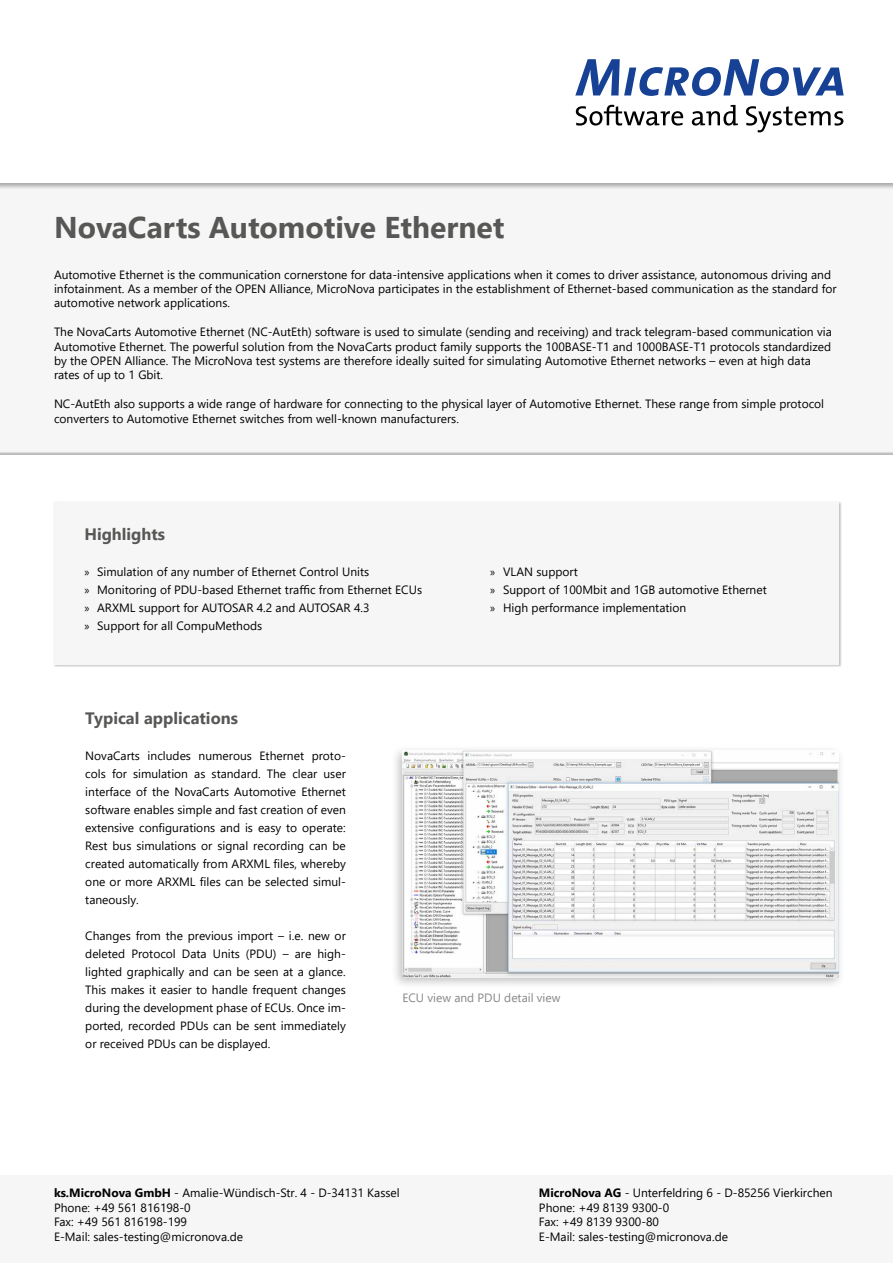
<style>
.page{position:relative;width:893px;height:1263px;background:#fff}
.page>*{position:absolute;margin:0;border:0;box-sizing:border-box;transform-origin:0 0}
.t1{font:700 30px "Segoe UI";color:#575756}
.t2{font:700 16.5px "Segoe UI";color:#575756}
.t3{font:12px/18px "Segoe UI";color:#000}
.t4{font:12px "Segoe UI";color:#878787}
.s1{font-family:"Myriad Pro"}
.s2{font-weight:700}
</style>
<div class="page">
<div style="left:53px;top:501px;width:789px;height:167px;background:#000;opacity:.25"></div>
<div style="left:54px;top:502px;width:784px;height:162px;background:#f6f6f6"></div>
<div style="left:0;top:1175px;width:893px;height:88px;background:#f6f6f6"></div>
<div style="left:0;top:0;width:893px;height:456px;background:#f6f6f6"></div>
<div style="left:0;top:0;width:893px;height:191px;background:#000;opacity:.33"></div>
<div style="left:0;top:0;width:893px;height:183px;background:#fff"></div>
<svg style="left:576px;top:105px;width:107px;height:21px"></svg>
<svg style="left:692px;top:105px;width:46px;height:21px"></svg>
<svg style="left:746px;top:106px;width:97px;height:26px"></svg>
<svg style="left:575px;top:59px;width:269px;height:37px"></svg>
<div style="left:390px;top:745px;width:455px;height:244px;background:#000;opacity:.25"></div>
<img style="left:402px;top:751px;width:437px;height:226px">
<h1 class="t1" style="left:54px;top:199px;width:452px">NovaCarts Automotive Ethernet</h1>
<p class="t3" style="left:54px;top:266px;width:784px;line-height:14.4px">Automotive Ethernet is the communication cornerstone for data-intensive applications when it comes to driver assistance, autonomous driving and infotainment. As a member of the OPEN Alliance, MicroNova participates in the establishment of Ethernet-based communication as the standard for automotive network applications.</p>
<p class="t3" style="left:54px;top:324px;width:779px;line-height:14.4px">The NovaCarts Automotive Ethernet (NC-AutEth) software is used to simulate (sending and receiving) and track telegram-based communication via Automotive Ethernet. The powerful solution from the NovaCarts product family supports the 100BASE-T1 and 1000BASE-T1 protocols standardized by the OPEN Alliance. The MicroNova test systems are therefore ideally suited for simulating Automotive Ethernet networks – even at high data rates of up to 1 Gbit.</p>
<p class="t3" style="left:54px;top:396px;width:772px;line-height:14.4px">NC-AutEth also supports a wide range of hardware for connecting to the physical layer of Automotive Ethernet. These range from simple protocol converters to Automotive Ethernet switches from well-known manufacturers.</p>
<h2 class="t2" style="left:84px;top:518px;width:82px">Highlights</h2>
<p class="t3" style="left:84px;top:561px;width:339px"><span class="s1">»</span> Simulation of any number of Ethernet Control Units<br><span class="s1">»</span> Monitoring of PDU-based Ethernet traffic from Ethernet ECUs <span class="s1">»</span> ARXML support for AUTOSAR 4.2 and AUTOSAR 4.3<br><span class="s1">»</span> Support for all CompuMethods</p>
<p class="t3" style="left:490px;top:561px;width:278px"><span class="s1">»</span> VLAN support<br><span class="s1">»</span> Support of 100Mbit and 1GB automotive Ethernet <span class="s1">»</span> High performance implementation</p>
<h2 class="t2" style="left:85px;top:702px;width:154px">Typical applications</h2>
<p class="t3" style="left:85px;top:746px;width:262px;text-align:justify">NovaCarts includes numerous Ethernet proto&shy;cols for simulation as standard. The clear user interface of the NovaCarts Automotive Ethernet software enables simple and fast creation of even extensive configurations and is easy to operate:<br>Rest bus simulations or signal recording can be created automatically from ARXML files, whereby one or more ARXML files can be selected simul&shy;taneously.</p>
<p class="t3" style="left:85px;top:926px;width:262px;text-align:justify">Changes from the previous import – i.e. new or deleted Protocol Data Units (PDU) – are high&shy;lighted graphically and can be seen at a glance.<br>This makes it easier to handle frequent changes during the development phase of ECUs. Once im&shy;ported, recorded PDUs can be sent immediately or received PDUs can be displayed.</p>
<p class="t4" style="left:402px;top:986px;width:160px">ECU view and PDU detail view</p>
<p class="t3" style="left:54px;top:1185px;width:347px;line-height:14.4px"><span class="s2">ks.MicroNova GmbH</span> - Amalie-Wündisch-Str. 4 - D-34131 Kassel Phone: +49 561 816198-0<br>Fax: +49 561 816198-199<br>E-Mail: sales-testing@micronova.de</p>
<p class="t3" style="left:539px;top:1185px;width:295px;line-height:14.4px"><span class="s2">MicroNova AG</span> - Unterfeldring 6 - D-85256 Vierkirchen Phone: +49 8139 9300-0<br>Fax: +49 8139 9300-80<br>E-Mail: sales-testing@micronova.de</p>
</div>
